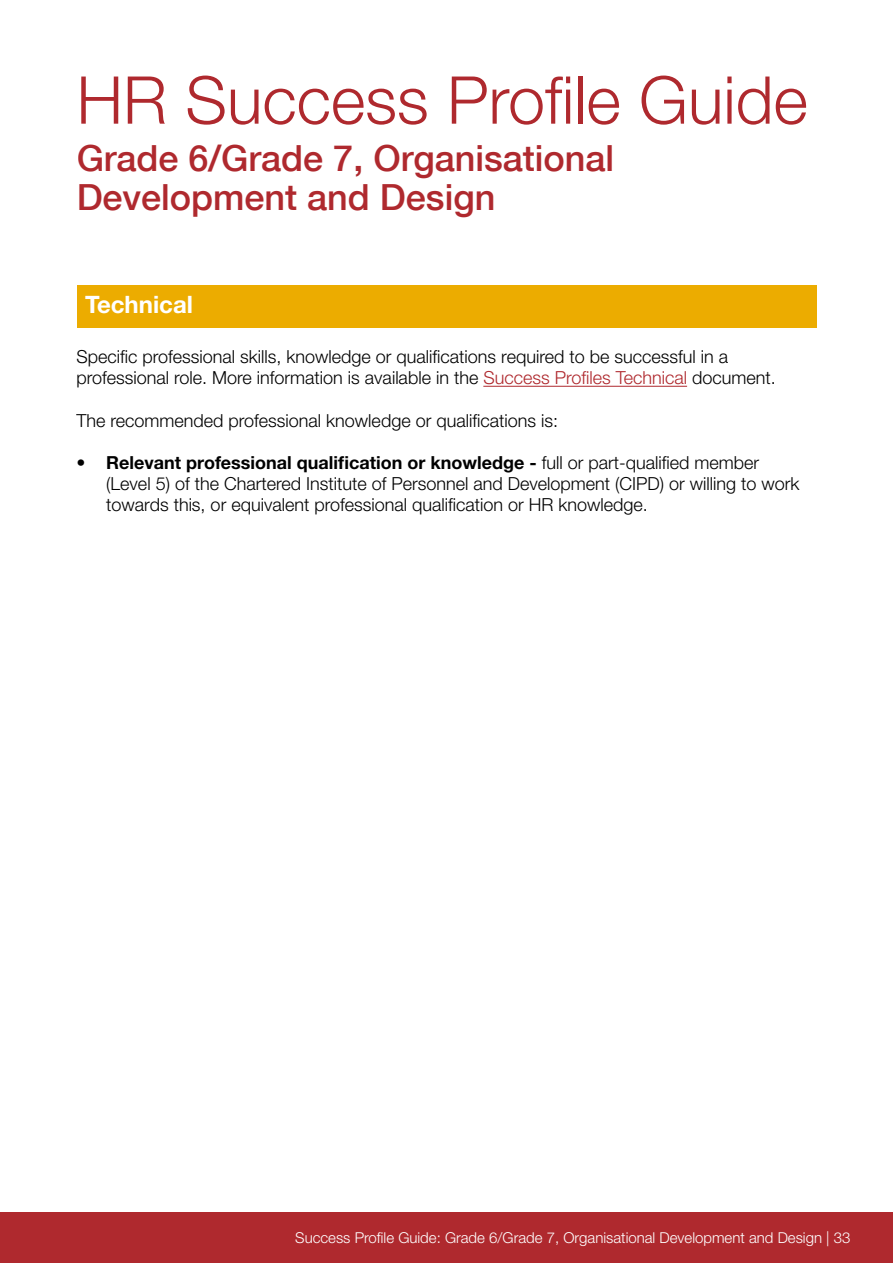
<style>
.page{position:relative;width:893px;height:1263px;background:#fff}
.page>*{position:absolute;margin:0;border:0;box-sizing:border-box;transform-origin:0 0}
.t1{font:300 66px "Helvetica Neue LT Std";color:#af292e}
.t2{font:500 36px/39px "Helvetica Neue LT Com";color:#af292e}
.t3{font:700 24px "Helvetica Neue LT Std";color:#fff}
.t4{font:300 18px/21px "Helvetica Neue LT Std";color:#000}
.t5{font:300 15px "Helvetica Neue LT Std";color:#fff}
.s1{color:#af292e}
.s2{font-weight:700}
</style>
<div class="page">
<div style="left:0;top:1212px;width:893px;height:51px;background:#af292e"></div>
<div style="left:77px;top:285px;width:739px;height:42px;background:#ecac00"></div>
<hr style="left:483px;top:386px;width:204px;height:1px;background:#af292e">
<h1 class="t1" style="left:77px;top:60px;width:733px">HR Success Profile Guide</h1>
<h2 class="t2" style="left:77px;top:138px;width:539px">Grade 6/Grade 7, Organisational<br>Development and Design</h2>
<h3 class="t3" style="left:85px;top:289px;width:109px">Technical</h3>
<p class="t4" style="left:77px;top:346px;width:701px">Specific professional skills, knowledge or qualifications required to be successful in a professional role. More information is available in the <span class="s1">Success Profiles Technical</span> document.</p>
<p class="t4" style="left:77px;top:409px;width:483px">The recommended professional knowledge or qualifications is:</p>
<p class="t4" style="left:106px;top:452px;width:695px;text-indent:-30px"><span class="s2">• Relevant professional qualification or knowledge -</span> full or part-qualified member (Level 5) of the Chartered Institute of Personnel and Development (CIPD) or willing to work towards this, or equivalent professional qualification or HR knowledge.</p>
<p class="t5" style="left:295px;top:1228px;width:557px">Success Profile Guide: Grade 6/Grade 7, Organisational Development and Design | 33</p>
</div>
